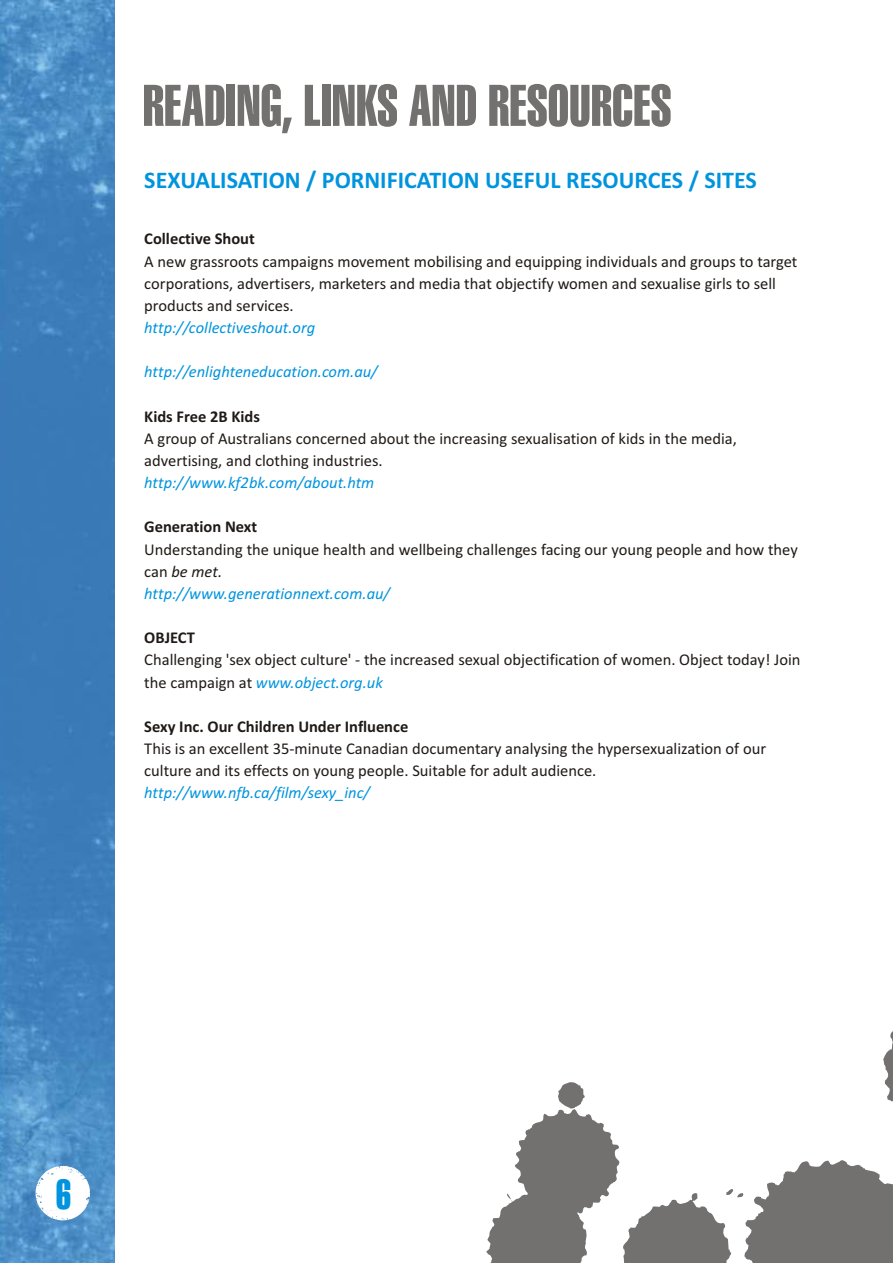
<style>
.page{position:relative;width:893px;height:1263px;background:#fff}
.page>*{position:absolute;margin:0;border:0;box-sizing:border-box;transform-origin:0 0}
.t1{font:57px "Swiss 911 BT Extra Compressed";color:#737070}
.t2{font:40.8px "Swiss 911 BT Extra Compressed";color:#0094de}
.t3{font:700 24px "Calibri";color:#0094de}
.t4{font:16.5px/22.2px "Calibri";color:#1f1a17}
.t5{font:italic 16.5px "Calibri";color:#0094de}
.t6{font:700 16.5px "Calibri";color:#1f1a17}
.s1{font-style:italic}
.s2{font-style:normal;color:#1f1a17}
</style>
<div class="page">
<img style="left:0;top:0;width:115px;height:1263px">
<svg style="left:36px;top:1166px;width:54px;height:54px"></svg>
<svg style="left:486px;top:1031px;width:407px;height:232px"></svg>
<h1 class="t1" style="left:143px;top:83px;width:530px">READING, LINKS AND RESOURCES</h1>
<h3 class="t3" style="left:144px;top:170px;width:614px">SEXUALISATION / PORNIFICATION USEFUL RESOURCES / SITES</h3>
<p class="t6" style="left:144px;top:232px;width:112px">Collective Shout</p>
<p class="t4" style="left:144px;top:251px;width:655px">A new grassroots campaigns movement mobilising and equipping individuals and groups to target corporations, advertisers, marketers and media that objectify women and sexualise girls to sell products and services.</p>
<p class="t5" style="left:144px;top:321px;width:172px">http://collectiveshout.org</p>
<p class="t5" style="left:144px;top:365px;width:235px">http://enlighteneducation.com.au/</p>
<p class="t6" style="left:144px;top:409px;width:117px">Kids Free 2B Kids</p>
<p class="t4" style="left:144px;top:429px;width:594px">A group of Australians concerned about the increasing sexualisation of kids in the media, advertising, and clothing industries.</p>
<p class="t5" style="left:144px;top:476px;width:231px">http://www.kf2bk.com/about.htm</p>
<p class="t6" style="left:144px;top:520px;width:114px">Generation Next</p>
<p class="t4" style="left:144px;top:539px;width:655px">Understanding the unique health and wellbeing challenges facing our young people and how they can <span class="s1">be met.</span></p>
<p class="t5" style="left:144px;top:586px;width:247px">http://www.generationnext.com.au/</p>
<p class="t6" style="left:144px;top:631px;width:52px">OBJECT</p>
<p class="t4" style="left:144px;top:650px;width:658px">Challenging 'sex object culture' - the increased sexual objectification of women. Object today! Join</p>
<p class="t5" style="left:144px;top:675px;width:240px"><span class="s2">the campaign at</span> www.object.org.uk</p>
<p class="t6" style="left:144px;top:719px;width:266px">Sexy Inc. Our Children Under Influence</p>
<p class="t4" style="left:144px;top:739px;width:623px">This is an excellent 35-minute Canadian documentary analysing the hypersexualization of our culture and its effects on young people. Suitable for adult audience.</p>
<p class="t5" style="left:144px;top:786px;width:227px">http://www.nfb.ca/film/sexy_inc/</p>
<h2 class="t2" style="left:56px;top:1178px;width:17px">6</h2>
</div>
